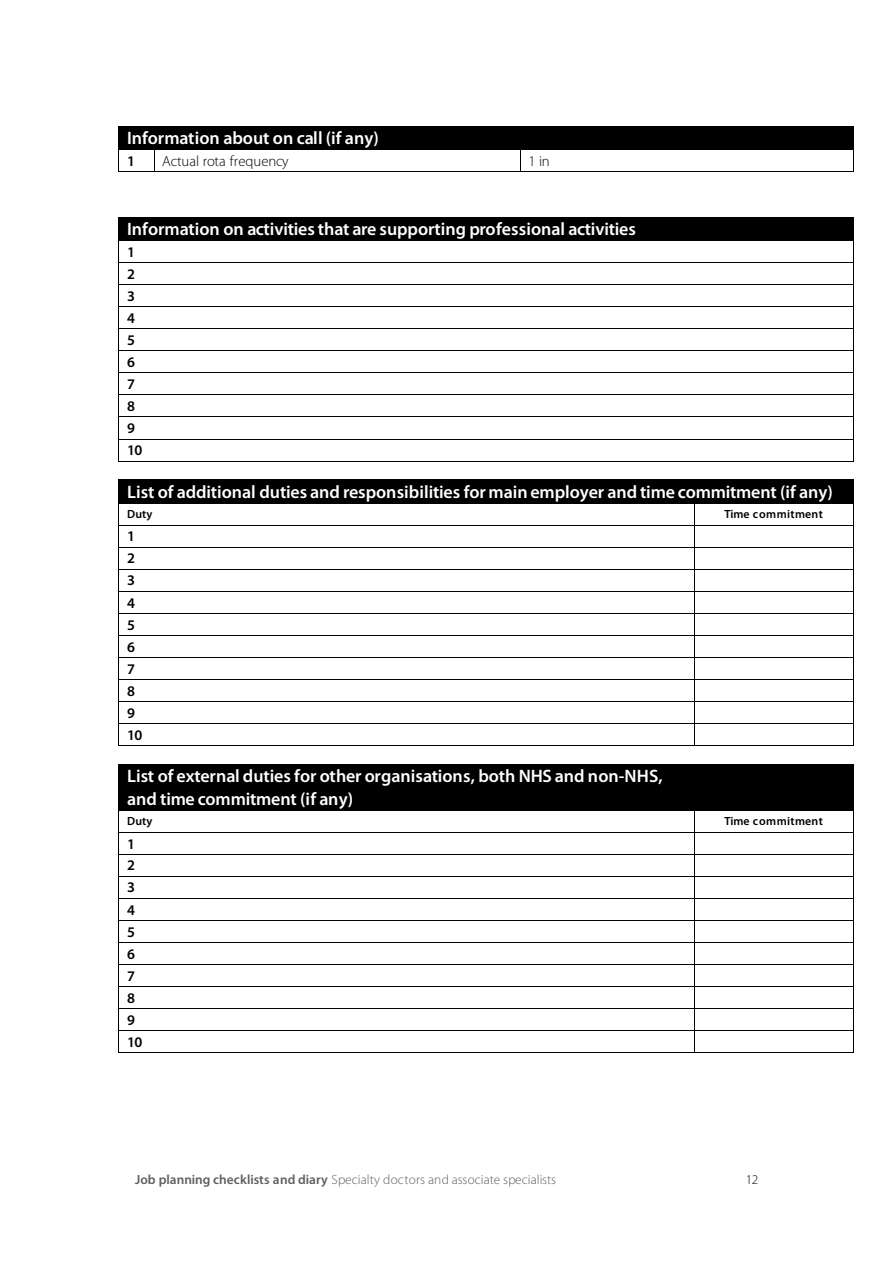
<style>
.page{position:relative;width:893px;height:1263px;background:#fff}
.page>*{position:absolute;margin:0;border:0;box-sizing:border-box;transform-origin:0 0}
.t1{font:600 18px/22.6px "Myriad Pro";letter-spacing:-.005em;color:#fff}
.t2{font:600 14.7px/22px "Myriad Pro";color:#000}
.t3{font:300 14.7px "Myriad Pro";color:#000}
.t4{font:300 13.35px "Myriad Pro";letter-spacing:.005em;color:#5f5f5f}
.t5{font:300 13.35px "Myriad Pro";color:#000}
.t6{font:600 11.85px "Myriad Pro";letter-spacing:.015em;color:#000}
.s1{font-weight:600}
</style>
<div class="page">
<div style="left:119px;top:127px;width:734px;height:22px;background:#000"></div>
<hr style="left:118px;top:126px;width:736px;height:1px;background:#000">
<hr style="left:118px;top:149px;width:736px;height:1px;background:#000">
<svg style="left:118px;top:127px;width:1px;height:44px"></svg>
<hr style="left:118px;top:171px;width:36px;height:1px;background:#000">
<svg style="left:154px;top:150px;width:1px;height:21px"></svg>
<hr style="left:154px;top:171px;width:366px;height:1px;background:#000">
<svg style="left:520px;top:150px;width:1px;height:22px"></svg>
<hr style="left:521px;top:171px;width:332px;height:1px;background:#000">
<svg style="left:853px;top:127px;width:1px;height:45px"></svg>
<div style="left:119px;top:218px;width:734px;height:22px;background:#000"></div>
<hr style="left:118px;top:217px;width:736px;height:1px;background:#000">
<hr style="left:118px;top:240px;width:736px;height:1px;background:#000">
<hr style="left:118px;top:262px;width:736px;height:1px;background:#000">
<hr style="left:118px;top:284px;width:736px;height:1px;background:#000">
<hr style="left:118px;top:306px;width:736px;height:1px;background:#000">
<hr style="left:118px;top:328px;width:736px;height:1px;background:#000">
<hr style="left:118px;top:351px;width:736px;height:1px;background:#000">
<hr style="left:118px;top:373px;width:736px;height:1px;background:#000">
<hr style="left:118px;top:395px;width:736px;height:1px;background:#000">
<hr style="left:118px;top:417px;width:736px;height:1px;background:#000">
<hr style="left:118px;top:439px;width:736px;height:1px;background:#000">
<svg style="left:118px;top:218px;width:1px;height:243px"></svg>
<hr style="left:118px;top:461px;width:36px;height:1px;background:#000">
<hr style="left:153px;top:461px;width:700px;height:1px;background:#000">
<svg style="left:853px;top:218px;width:1px;height:244px"></svg>
<div style="left:127px;top:480px;width:719px;height:23px;background:#000"></div>
<hr style="left:118px;top:480px;width:736px;height:1px;background:#000">
<hr style="left:118px;top:503px;width:736px;height:1px;background:#000">
<hr style="left:118px;top:525px;width:736px;height:1px;background:#000">
<hr style="left:118px;top:547px;width:736px;height:1px;background:#000">
<hr style="left:118px;top:569px;width:736px;height:1px;background:#000">
<hr style="left:118px;top:591px;width:736px;height:1px;background:#000">
<hr style="left:118px;top:613px;width:736px;height:1px;background:#000">
<hr style="left:118px;top:635px;width:736px;height:1px;background:#000">
<hr style="left:118px;top:657px;width:736px;height:1px;background:#000">
<hr style="left:118px;top:679px;width:736px;height:1px;background:#000">
<hr style="left:118px;top:701px;width:736px;height:1px;background:#000">
<hr style="left:118px;top:723px;width:736px;height:1px;background:#000">
<svg style="left:118px;top:481px;width:1px;height:264px"></svg>
<hr style="left:118px;top:745px;width:36px;height:1px;background:#000">
<hr style="left:153px;top:745px;width:541px;height:1px;background:#000">
<svg style="left:694px;top:504px;width:1px;height:241px"></svg>
<hr style="left:694px;top:745px;width:159px;height:1px;background:#000">
<svg style="left:853px;top:481px;width:1px;height:265px"></svg>
<div style="left:119px;top:765px;width:734px;height:45px;background:#000"></div>
<hr style="left:118px;top:764px;width:736px;height:1px;background:#000">
<hr style="left:118px;top:765px;width:1px;height:45px;background:#000">
<hr style="left:853px;top:765px;width:1px;height:45px;background:#000">
<hr style="left:118px;top:810px;width:736px;height:1px;background:#000">
<hr style="left:118px;top:832px;width:736px;height:1px;background:#000">
<hr style="left:118px;top:854px;width:736px;height:1px;background:#000">
<hr style="left:118px;top:876px;width:736px;height:1px;background:#000">
<hr style="left:118px;top:898px;width:736px;height:1px;background:#000">
<hr style="left:118px;top:920px;width:736px;height:1px;background:#000">
<hr style="left:118px;top:942px;width:736px;height:1px;background:#000">
<hr style="left:118px;top:964px;width:736px;height:1px;background:#000">
<hr style="left:118px;top:986px;width:736px;height:1px;background:#000">
<hr style="left:118px;top:1008px;width:736px;height:1px;background:#000">
<hr style="left:118px;top:1030px;width:736px;height:1px;background:#000">
<svg style="left:118px;top:811px;width:1px;height:241px"></svg>
<hr style="left:118px;top:1052px;width:36px;height:1px;background:#000">
<hr style="left:153px;top:1052px;width:541px;height:1px;background:#000">
<svg style="left:694px;top:811px;width:1px;height:241px"></svg>
<hr style="left:694px;top:1052px;width:159px;height:1px;background:#000">
<svg style="left:853px;top:811px;width:1px;height:242px"></svg>
<p class="t1" style="left:127px;top:129px;width:253px">Information about on call (if any)</p>
<p class="t2" style="left:127px;top:151px;width:9px">1</p>
<p class="t3" style="left:162px;top:156px;width:128px">Actual rota frequency</p>
<p class="t3" style="left:528px;top:156px;width:23px">1 in</p>
<p class="t1" style="left:127px;top:220px;width:510px">Information on activities that are supporting professional activities</p>
<p class="t2" style="left:127px;top:242px;width:17px">1<br>2<br>3<br>4<br>5<br>6<br>7<br>8<br>9<br>10</p>
<p class="t1" style="left:127px;top:482px;width:707px">List of additional duties and responsibilities for main employer and time commitment (if any)</p>
<p class="t6" style="left:127px;top:509px;width:27px">Duty</p>
<p class="t6" style="left:724px;top:509px;width:100px">Time commitment</p>
<p class="t2" style="left:127px;top:527px;width:17px">1<br>2<br>3<br>4<br>5<br>6<br>7<br>8<br>9<br>10</p>
<p class="t1" style="left:127px;top:766px;width:537px">List of external duties for other organisations, both NHS and non-NHS, and time commitment (if any)</p>
<p class="t6" style="left:127px;top:816px;width:27px">Duty</p>
<p class="t6" style="left:724px;top:816px;width:100px">Time commitment</p>
<p class="t2" style="left:127px;top:834px;width:17px">1<br>2<br>3<br>4<br>5<br>6<br>7<br>8<br>9<br>10</p>
<p class="t4" style="left:135px;top:1174px;width:423px"><span class="s1">Job planning checklists and diary</span> Specialty doctors and associate specialists</p>
<p class="t5" style="left:746px;top:1174px;width:14px">12</p>
</div>
